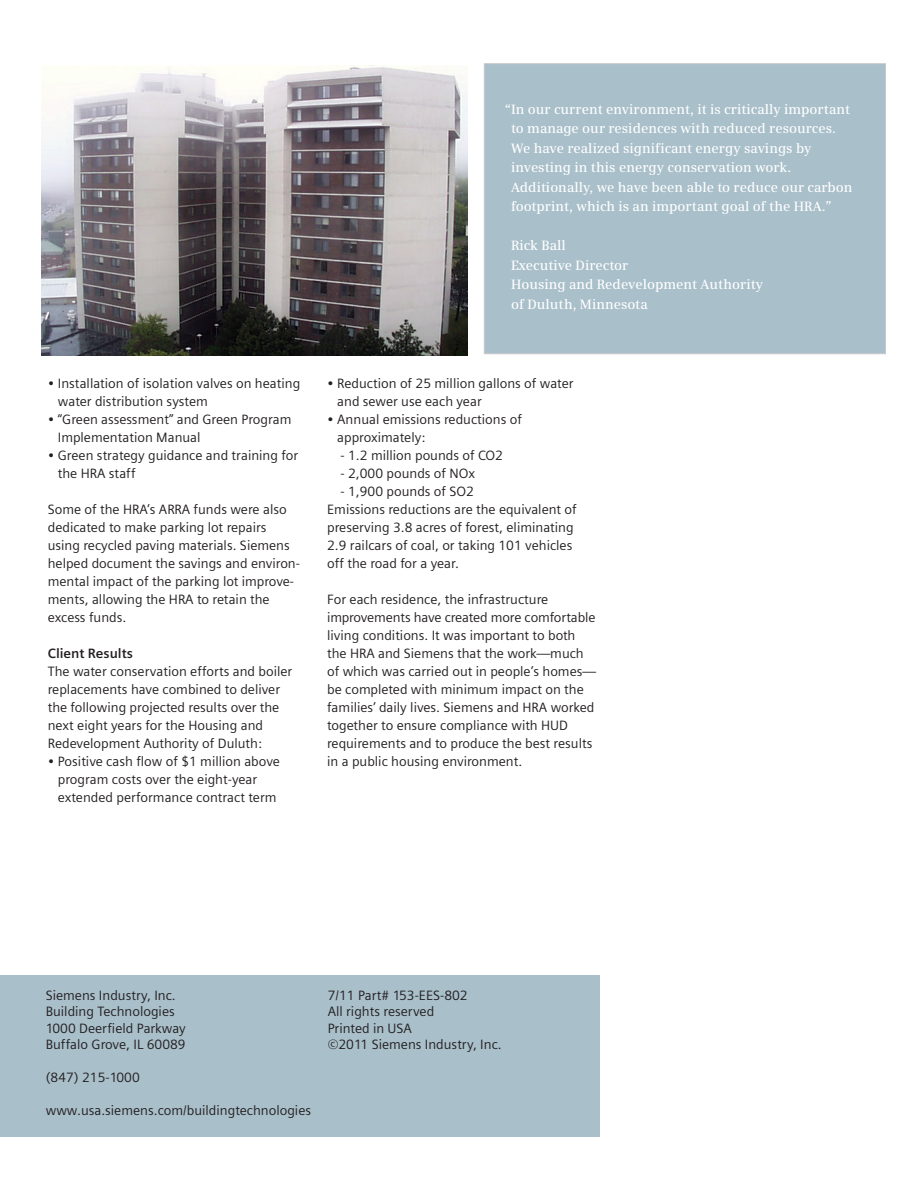
<style>
.page{position:relative;width:918px;height:1188px;background:#fff}
.page>*{position:absolute;margin:0;border:0;box-sizing:border-box;transform-origin:0 0}
._04__Marginal_notes{font:13.5px/18px "Siemens Sans";color:#231f20}
._04__Marginal_notes-2{font:600 13.5px/19.5px "Siemens Serif";color:#fff}
._04__Marginal_notes-3{font:700 13.5px "Siemens Sans";color:#231f20}
</style>
<div class="page">
<div style="left:0;top:975px;width:599px;height:161px;background:#a9bfca"></div>
<div style="left:484px;top:63px;width:402px;height:291px;background:#a9bfca;border:1px solid #c7c8ca"></div>
<img style="left:42px;top:65px;width:426px;height:290px">
<p class="_04__Marginal_notes" style="left:58px;top:375px;width:244px;text-indent:-10px">• Installation of isolation valves on heating water distribution system</p>
<p class="_04__Marginal_notes" style="left:58px;top:411px;width:235px;text-indent:-10px">• “Green assessment” and Green Program<br>Implementation Manual</p>
<p class="_04__Marginal_notes" style="left:58px;top:447px;width:242px;text-indent:-10px">• Green strategy guidance and training for the HRA staff</p>
<p class="_04__Marginal_notes" style="left:48px;top:501px;width:254px">Some of the HRA’s ARRA funds were also dedicated to make parking lot repairs using recycled paving materials. Siemens helped document the savings and environ&shy;mental impact of the parking lot improve&shy;ments, allowing the HRA to retain the excess funds.</p>
<p class="_04__Marginal_notes-3" style="left:48px;top:646px;width:87px">Client Results</p>
<p class="_04__Marginal_notes" style="left:48px;top:663px;width:246px">The water conservation efforts and boiler replacements have combined to deliver the following projected results over the next eight years for the Housing and Redevelopment Authority of Duluth:</p>
<p class="_04__Marginal_notes" style="left:58px;top:753px;width:224px;text-indent:-10px">• Positive cash flow of $1 million above program costs over the eight-year extended performance contract term</p>
<p class="_04__Marginal_notes-2" style="left:511px;top:99px;width:343px;text-indent:-6px">“In our current environment, it is critically important to manage our residences with reduced resources.<br>We have realized significant energy savings by investing in this energy conservation work.<br>Additionally, we have been able to reduce our carbon footprint, which is an important goal of the HRA.”</p>
<p class="_04__Marginal_notes-2" style="left:511px;top:236px;width:254px">Rick Ball<br>Executive Director<br>Housing and Redevelopment Authority of Duluth, Minnesota</p>
<p class="_04__Marginal_notes" style="left:337px;top:375px;width:238px;text-indent:-10px">• Reduction of 25 million gallons of water and sewer use each year</p>
<p class="_04__Marginal_notes" style="left:337px;top:411px;width:186px;text-indent:-10px">• Annual emissions reductions of approximately:</p>
<p class="_04__Marginal_notes" style="left:341px;top:447px;width:164px">- 1.2 million pounds of CO2</p>
<p class="_04__Marginal_notes" style="left:341px;top:465px;width:136px">- 2,000 pounds of NOx</p>
<p class="_04__Marginal_notes" style="left:341px;top:483px;width:135px">- 1,900 pounds of SO2</p>
<p class="_04__Marginal_notes" style="left:327px;top:501px;width:251px">Emissions reductions are the equivalent of preserving 3.8 acres of forest, eliminating 2.9 railcars of coal, or taking 101 vehicles off the road for a year.</p>
<p class="_04__Marginal_notes" style="left:327px;top:591px;width:270px">For each residence, the infrastructure improvements have created more comfortable living conditions. It was important to both the HRA and Siemens that the work—much of which was carried out in people’s homes— be completed with minimum impact on the families’ daily lives. Siemens and HRA worked together to ensure compliance with HUD requirements and to produce the best results in a public housing environment.</p>
<p class="_04__Marginal_notes" style="left:46px;top:986px;width:132px">Siemens Industry, Inc.</p>
<p class="_04__Marginal_notes" style="left:328px;top:986px;width:142px">7/11 Part# 153-EES-802</p>
<p class="_04__Marginal_notes" style="left:46px;top:1003px;width:131px">Building Technologies</p>
<p class="_04__Marginal_notes" style="left:328px;top:1003px;width:108px">All rights reserved</p>
<p class="_04__Marginal_notes" style="left:46px;top:1019px;width:141px">1000 Deerfield Parkway</p>
<p class="_04__Marginal_notes" style="left:328px;top:1019px;width:86px">Printed in USA</p>
<p class="_04__Marginal_notes" style="left:46px;top:1036px;width:141px">Buffalo Grove, IL 60089</p>
<p class="_04__Marginal_notes" style="left:328px;top:1036px;width:176px">©2011 Siemens Industry, Inc.</p>
<p class="_04__Marginal_notes" style="left:46px;top:1069px;width:96px">(847) 215-1000</p>
<p class="_04__Marginal_notes" style="left:46px;top:1102px;width:267px">www.usa.siemens.com/buildingtechnologies</p>
</div>
